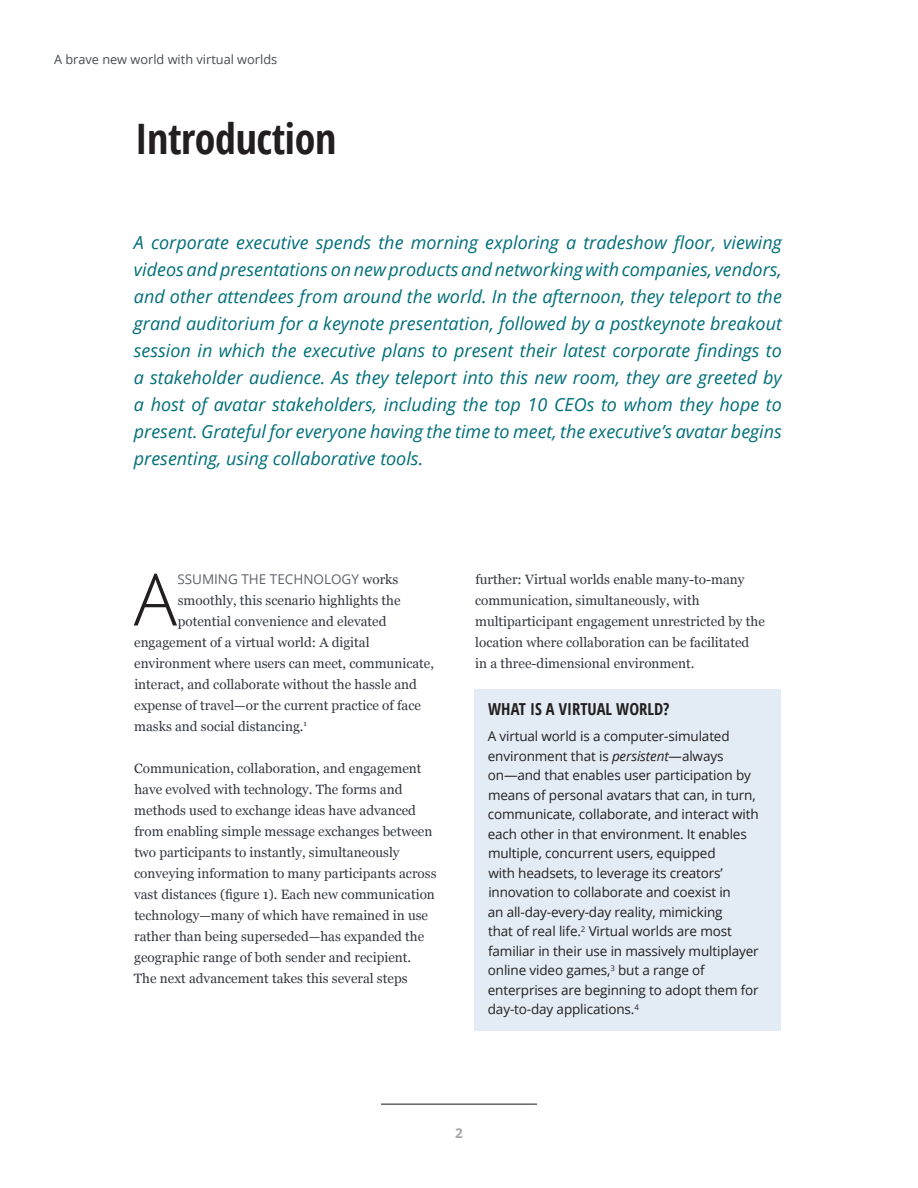
<style>
.page{position:relative;width:918px;height:1188px;background:#fff}
.page>*{position:absolute;margin:0;border:0;box-sizing:border-box;transform-origin:0 0}
.t1{font:300 72.3px "Open Sans";color:#231f20}
.t2{font:700 42px "Open Sans Condensed";letter-spacing:-.01em;color:#231f20}
.t3{font:italic 18px/27px "Open Sans";color:#006f7a;text-align:justify}
.t4{font:700 16.5px "Open Sans Condensed";color:#231f20}
.t5{font:13.5px/21px "Georgia";color:#323640}
.t6{font:13.5px/19.5px "Open Sans";letter-spacing:-.01em;color:#231f20}
.t7{font:13.5px "Open Sans";color:#5f6369}
.t8{font:700 13.5px "Open Sans";color:#a3a7a9}
.t9{font:12.75px "Open Sans";color:#464b54}
.s1{font-family:"Georgia";color:#323640}
.s2{font-style:italic}
</style>
<div class="page">
<hr style="left:381px;top:1104px;width:156px;height:1px;background:#5f6369">
<div style="left:474px;top:689px;width:306px;height:341px;background:#e3ecf5"></div>
<p class="t9" style="left:54px;top:50px;width:225px">A brave new world with virtual worlds</p>
<h2 class="t2" style="left:135px;top:109px;width:203px">Introduction</h2>
<p class="t3" style="left:134px;top:229px;width:649px">A corporate executive spends the morning exploring a tradeshow floor, viewing videos and presentations on new products and networking with companies, vendors, and other attendees from around the world. In the afternoon, they teleport to the grand auditorium for a keynote presentation, followed by a postkeynote breakout session in which the executive plans to present their latest corporate findings to a stakeholder audience. As they teleport into this new room, they are greeted by a host of avatar stakeholders, including the top 10 CEOs to whom they hope to present. Grateful for everyone having the time to meet, the executive’s avatar begins presenting, using collaborative tools.</p>
<h1 class="t1" style="left:134px;top:550px;width:45px">A</h1>
<p class="t7" style="left:177px;top:569px;width:222px">SSUMING THE TECHNOLOGY <span class="s1">works</span></p>
<p class="t5" style="left:178px;top:589px;width:224px">smoothly, this scenario highlights the</p>
<p class="t5" style="left:178px;top:610px;width:210px">potential convenience and elevated</p>
<p class="t5" style="left:134px;top:631px;width:237px">engagement of a virtual world: A digital</p>
<p class="t5" style="left:134px;top:652px;width:301px">environment where users can meet, communicate,</p>
<p class="t5" style="left:134px;top:673px;width:284px">interact, and collaborate without the hassle and</p>
<p class="t5" style="left:134px;top:694px;width:288px">expense of travel—or the current practice of face</p>
<p class="t5" style="left:134px;top:715px;width:174px">masks and social distancing.<sup>1</sup></p>
<p class="t5" style="left:134px;top:757px;width:304px">Communication, collaboration, and engagement have evolved with technology. The forms and methods used to exchange ideas have advanced from enabling simple message exchanges between two participants to instantly, simultaneously conveying information to many participants across vast distances (figure 1). Each new communication technology—many of which have remained in use rather than being superseded—has expanded the geographic range of both sender and recipient.<br>The next advancement takes this several steps</p>
<p class="t5" style="left:475px;top:568px;width:291px">further: Virtual worlds enable many-to-many communication, simultaneously, with multiparticipant engagement unrestricted by the location where collaboration can be facilitated<br>in a three-dimensional environment.</p>
<p class="t4" style="left:488px;top:697px;width:183px">WHAT IS A VIRTUAL WORLD?</p>
<p class="t6" style="left:488px;top:726px;width:273px">A virtual world is a computer-simulated environment that is <span class="s2">persistent</span>—always on—and that enables user participation by means of personal avatars that can, in turn, communicate, collaborate, and interact with each other in that environment. It enables multiple, concurrent users, equipped<br>with headsets, to leverage its creators’ innovation to collaborate and coexist in<br>an all-day-every-day reality, mimicking<br>that of real life.<sup>2</sup> Virtual worlds are most familiar in their use in massively multiplayer online video games,<sup>3</sup> but a range of enterprises are beginning to adopt them for day-to-day applications.<sup>4</sup></p>
<p class="t8" style="left:455px;top:1123px;width:9px">2</p>
</div>
